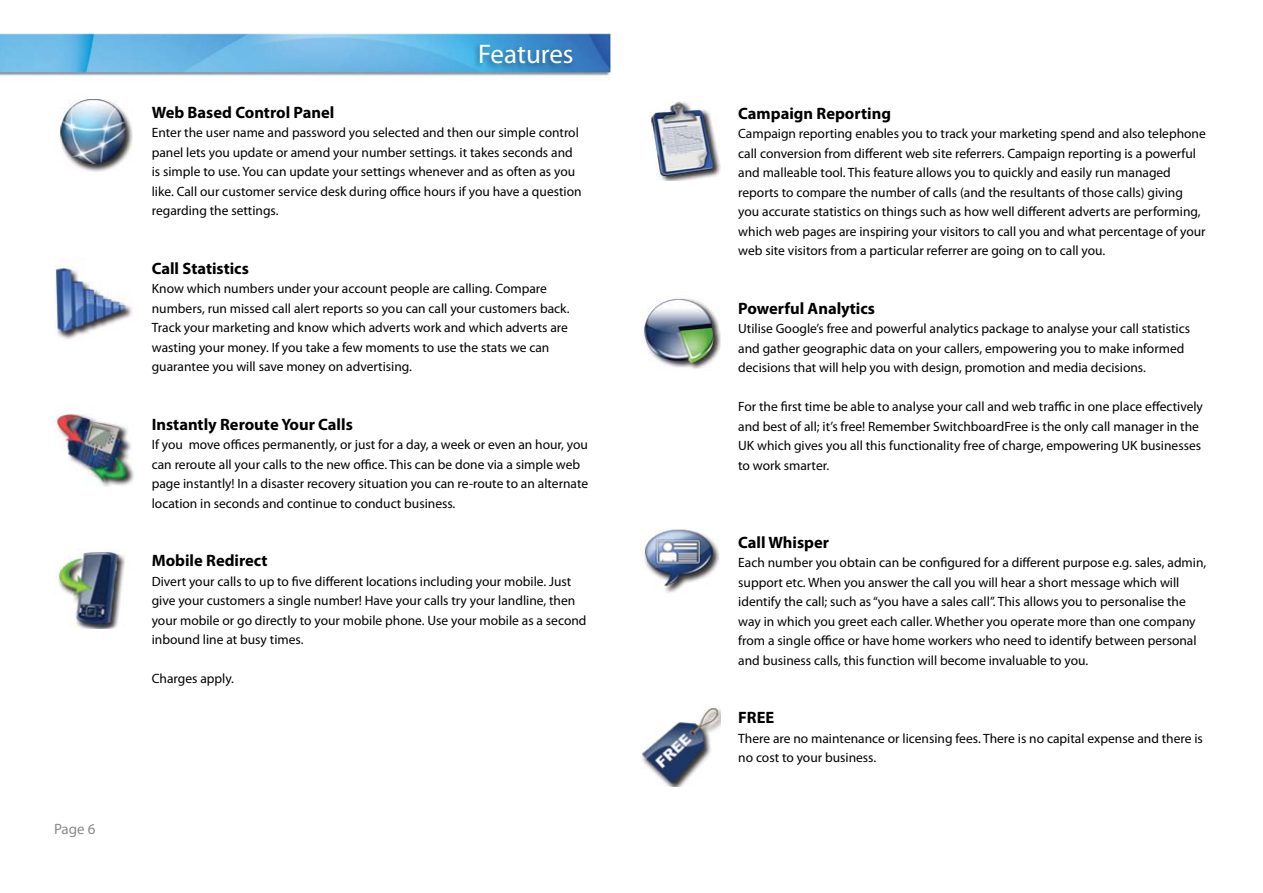
<style>
.page{position:relative;width:1263px;height:893px;background:#fff}
.page>*{position:absolute;margin:0;border:0;box-sizing:border-box;transform-origin:0 0}
.t1{font:27px "Myriad Pro";color:#fff}
.t2{font:700 16.5px "Myriad Pro";color:#000}
.t3{font:15px "Myriad Pro";color:#87898c}
.t4{font:13.5px/19.5px "Myriad Pro";color:#000}
</style>
<div class="page">
<img style="left:0;top:33px;width:612px;height:45px">
<img style="left:472px;top:43px;width:103px;height:27px">
<img style="left:55px;top:265px;width:77px;height:74px">
<img style="left:58px;top:99px;width:75px;height:73px">
<img style="left:54px;top:411px;width:80px;height:76px">
<img style="left:57px;top:551px;width:68px;height:77px">
<img style="left:651px;top:101px;width:69px;height:80px">
<img style="left:644px;top:298px;width:76px;height:71px">
<img style="left:642px;top:529px;width:78px;height:64px">
<img style="left:640px;top:706px;width:80px;height:80px">
<p class="t3" style="left:54px;top:823px;width:43px">Page 6</p>
<p class="t1" style="left:478px;top:44px;width:97px">Features</p>
<p class="t2" style="left:152px;top:106px;width:184px">Web Based Control Panel</p>
<p class="t4" style="left:152px;top:124px;width:431px">Enter the user name and password you selected and then our simple control panel lets you update or amend your number settings. it takes seconds and is simple to use. You can update your settings whenever and as often as you like. Call our customer service desk during office hours if you have a question regarding the settings.</p>
<p class="t2" style="left:152px;top:262px;width:99px">Call Statistics</p>
<p class="t4" style="left:152px;top:280px;width:419px">Know which numbers under your account people are calling. Compare numbers, run missed call alert reports so you can call your customers back.<br>Track your marketing and know which adverts work and which adverts are wasting your money. If you take a few moments to use the stats we can guarantee you will save money on advertising.</p>
<p class="t2" style="left:152px;top:418px;width:203px">Instantly Reroute Your Calls</p>
<p class="t4" style="left:152px;top:436px;width:438px">If you move offices permanently, or just for a day, a week or even an hour, you can reroute all your calls to the new office. This can be done via a simple web page instantly! In a disaster recovery situation you can re-route to an alternate location in seconds and continue to conduct business.</p>
<p class="t2" style="left:152px;top:554px;width:117px">Mobile Redirect</p>
<p class="t4" style="left:152px;top:573px;width:436px">Divert your calls to up to five different locations including your mobile. Just give your customers a single number! Have your calls try your landline, then your mobile or go directly to your mobile phone. Use your mobile as a second inbound line at busy times.</p>
<p class="t4" style="left:152px;top:670px;width:84px">Charges apply.</p>
<p class="t2" style="left:738px;top:107px;width:154px">Campaign Reporting</p>
<p class="t4" style="left:738px;top:125px;width:469px">Campaign reporting enables you to track your marketing spend and also telephone call conversion from different web site referrers. Campaign reporting is a powerful and malleable tool. This feature allows you to quickly and easily run managed reports to compare the number of calls (and the resultants of those calls) giving you accurate statistics on things such as how well different adverts are performing, which web pages are inspiring your visitors to call you and what percentage of your web site visitors from a particular referrer are going on to call you.</p>
<p class="t2" style="left:738px;top:302px;width:138px">Powerful Analytics</p>
<p class="t4" style="left:738px;top:320px;width:453px">Utilise Google’s free and powerful analytics package to analyse your call statistics and gather geographic data on your callers, empowering you to make informed decisions that will help you with design, promotion and media decisions.</p>
<p class="t4" style="left:738px;top:398px;width:466px">For the first time be able to analyse your call and web traffic in one place effectively and best of all; it’s free! Remember SwitchboardFree is the only call manager in the UK which gives you all this functionality free of charge, empowering UK businesses to work smarter.</p>
<p class="t2" style="left:738px;top:536px;width:92px">Call Whisper</p>
<p class="t4" style="left:738px;top:554px;width:470px">Each number you obtain can be configured for a different purpose e.g. sales, admin, support etc. When you answer the call you will hear a short message which will identify the call; such as “you have a sales call”. This allows you to personalise the way in which you greet each caller. Whether you operate more than one company from a single office or have home workers who need to identify between personal and business calls, this function will become invaluable to you.</p>
<p class="t2" style="left:738px;top:711px;width:38px">FREE</p>
<p class="t4" style="left:738px;top:730px;width:466px">There are no maintenance or licensing fees. There is no capital expense and there is no cost to your business.</p>
</div>
